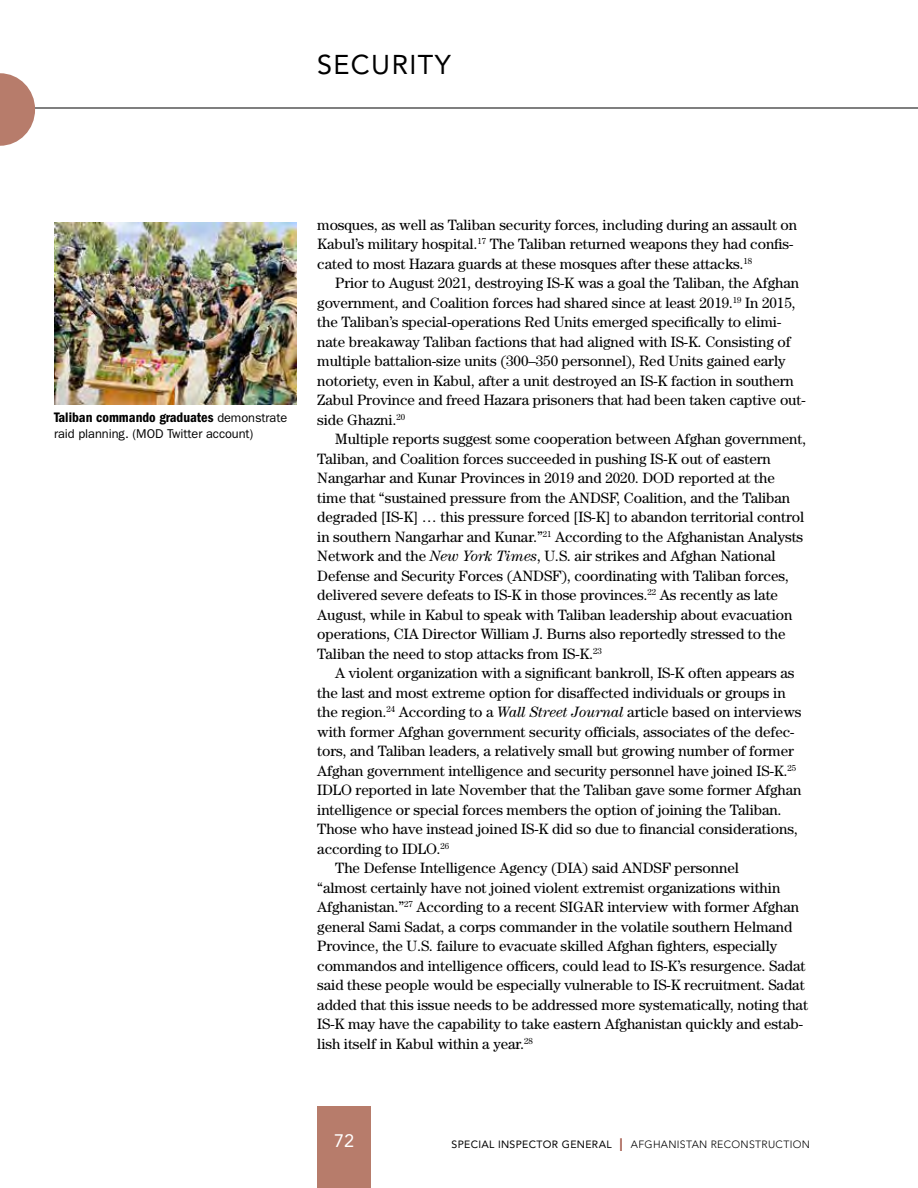
<style>
.page{position:relative;width:918px;height:1188px;background:#fff}
.page>*{position:absolute;margin:0;border:0;box-sizing:border-box;transform-origin:0 0}
.t1{font:27px "Avenir LT Std";letter-spacing:.05em;color:#000}
.t2{font:18px "Avenir LT Std";color:#fff}
.t3{font:15px/19.5px "Century Std";letter-spacing:-.005em;color:#000}
.t4{font:14.25px "ITC Franklin Gothic Std Dm Cd";color:#000}
.t5{font:12.75px "ITC Franklin Gothic Std";letter-spacing:-.005em;color:#000}
.t6{font:300 10.5px "Avenir LT Std";letter-spacing:.03em;color:#000}
.s1{font-family:"ITC Franklin Gothic Std";font-size:12.75px}
.s2{font-style:italic}
.s3{font-weight:400}
.s4{font-weight:400;font-size:18px;color:#a05344}
</style>
<div class="page">
<hr style="left:0;top:108px;width:918px;height:1px;background:#000">
<svg style="left:0;top:73px;width:35px;height:73px"></svg>
<div style="left:317px;top:1107px;width:54px;height:81px;background:#b77c6b"></div>
<img style="left:54px;top:222px;width:243px;height:182px">
<h1 class="t1" style="left:317px;top:49px;width:135px">SECURITY</h1>
<p class="t4" style="left:54px;top:409px;width:235px">Taliban commando graduates <span class="s1">demonstrate</span></p>
<p class="t5" style="left:54px;top:426px;width:201px">raid planning. (MOD Twitter account)</p>
<p class="t3" style="left:317px;top:214px;width:481px">mosques, as well as Taliban security forces, including during an assault on<br>Kabul’s military hospital.<sup>17</sup> The Taliban returned weapons they had confis&shy;cated to most Hazara guards at these mosques after these attacks.<sup>18</sup></p>
<p class="t3" style="left:317px;top:273px;width:490px;text-indent:18px">Prior to August 2021, destroying IS-K was a goal the Taliban, the Afghan government, and Coalition forces had shared since at least 2019.<sup>19</sup> In 2015, the Taliban’s special-operations Red Units emerged specifically to elimi&shy;nate breakaway Taliban factions that had aligned with IS-K. Consisting of multiple battalion-size units (300–350 personnel), Red Units gained early notoriety, even in Kabul, after a unit destroyed an IS-K faction in southern Zabul Province and freed Hazara prisoners that had been taken captive out&shy;side Ghazni.<sup>20</sup></p>
<p class="t3" style="left:317px;top:429px;width:490px;text-indent:18px">Multiple reports suggest some cooperation between Afghan government, Taliban, and Coalition forces succeeded in pushing IS-K out of eastern Nangarhar and Kunar Provinces in 2019 and 2020. DOD reported at the time that “sustained pressure from the ANDSF, Coalition, and the Taliban degraded [IS-K] … this pressure forced [IS-K] to abandon territorial control in southern Nangarhar and Kunar.”<sup>21</sup> According to the Afghanistan Analysts Network and the <span class="s2">New York Times</span>, U.S. air strikes and Afghan National Defense and Security Forces (ANDSF), coordinating with Taliban forces, delivered severe defeats to IS-K in those provinces.<sup>22</sup> As recently as late August, while in Kabul to speak with Taliban leadership about evacuation operations, CIA Director William J. Burns also reportedly stressed to the Taliban the need to stop attacks from IS-K.<sup>23</sup></p>
<p class="t3" style="left:335px;top:663px;width:461px">A violent organization with a significant bankroll, IS-K often appears as</p>
<p class="t3" style="left:317px;top:682px;width:470px">the last and most extreme option for disaffected individuals or groups in</p>
<p class="t3" style="left:317px;top:702px;width:486px">the region.<sup>24</sup> According to a <span class="s2">Wall Street Journal</span> article based on interviews</p>
<p class="t3" style="left:317px;top:721px;width:479px">with former Afghan government security officials, associates of the defec-</p>
<p class="t3" style="left:317px;top:741px;width:478px">tors, and Taliban leaders, a relatively small but growing number of former</p>
<p class="t3" style="left:317px;top:760px;width:480px">Afghan government intelligence and security personnel have joined IS-K.<sup>25</sup></p>
<p class="t3" style="left:317px;top:780px;width:486px">IDLO reported in late November that the Taliban gave some former Afghan</p>
<p class="t3" style="left:317px;top:799px;width:466px">intelligence or special forces members the option of joining the Taliban.</p>
<p class="t3" style="left:317px;top:819px;width:482px">Those who have instead joined IS-K did so due to financial considerations,</p>
<p class="t3" style="left:317px;top:838px;width:133px">according to IDLO.<sup>26</sup></p>
<p class="t3" style="left:335px;top:858px;width:405px">The Defense Intelligence Agency (DIA) said ANDSF personnel</p>
<p class="t3" style="left:317px;top:877px;width:465px">“almost certainly have not joined violent extremist organizations within</p>
<p class="t3" style="left:317px;top:897px;width:483px">Afghanistan.”<sup>27</sup> According to a recent SIGAR interview with former Afghan</p>
<p class="t3" style="left:317px;top:916px;width:477px">general Sami Sadat, a corps commander in the volatile southern Helmand</p>
<p class="t3" style="left:317px;top:936px;width:462px">Province, the U.S. failure to evacuate skilled Afghan fighters, especially</p>
<p class="t3" style="left:317px;top:955px;width:490px">commandos and intelligence officers, could lead to IS-K’s resurgence. Sadat</p>
<p class="t3" style="left:317px;top:975px;width:489px">said these people would be especially vulnerable to IS-K recruitment. Sadat</p>
<p class="t3" style="left:317px;top:994px;width:492px">added that this issue needs to be addressed more systematically, noting that</p>
<p class="t3" style="left:317px;top:1014px;width:487px">IS-K may have the capability to take eastern Afghanistan quickly and estab-</p>
<p class="t3" style="left:317px;top:1033px;width:217px">lish itself in Kabul within a year.<sup>28</sup></p>
<p class="t2" style="left:334px;top:1131px;width:22px">72</p>
<p class="t6" style="left:452px;top:1138px;width:360px"><span class="s3">SPECIAL INSPECTOR GENERAL</span> <span class="s4">I</span> AFGHANISTAN RECONSTRUCTION</p>
</div>
